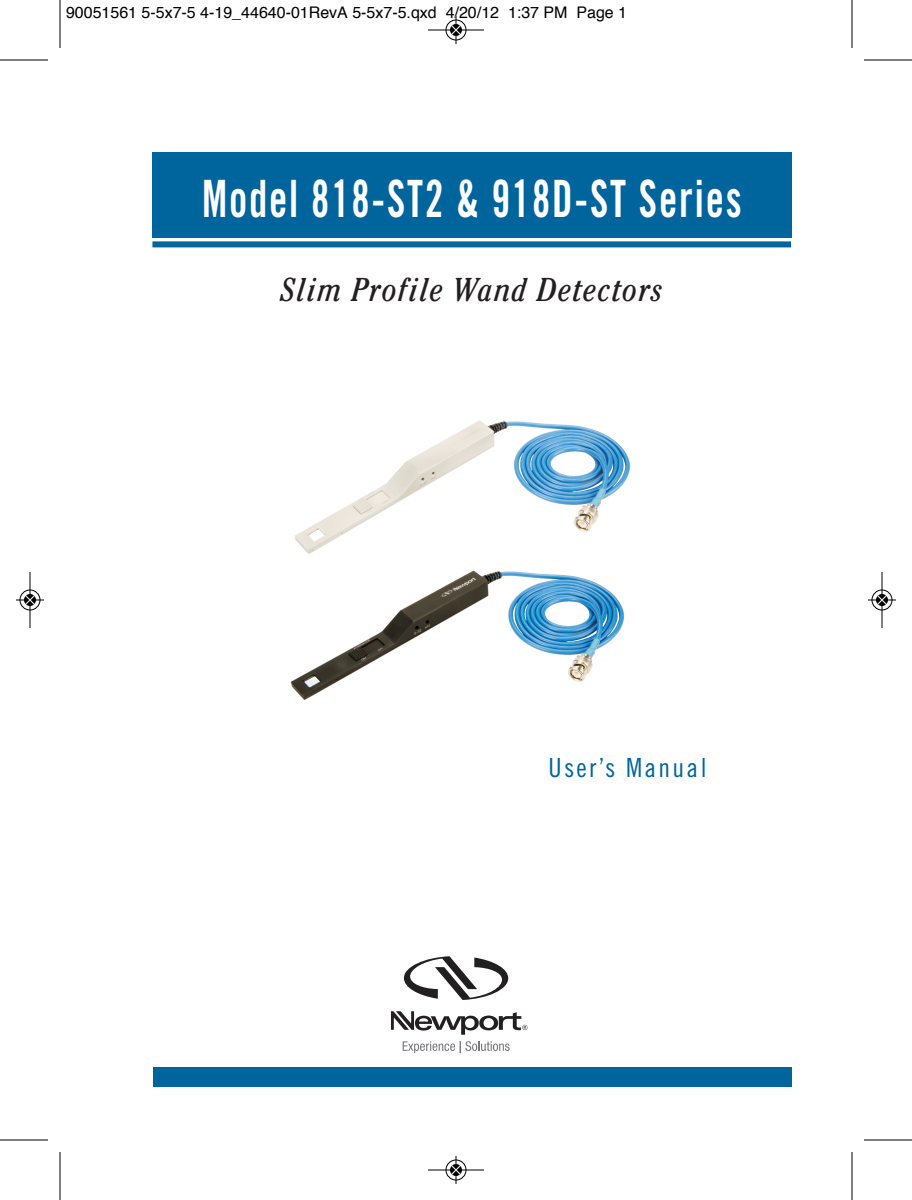
<style>
.page{position:relative;width:912px;height:1200px;background:#fff}
.page>*{position:absolute;margin:0;border:0;box-sizing:border-box;transform-origin:0 0}
.t1{font:51.4px "Trade Gothic Bold Cond Twenty";letter-spacing:.045em;color:#fff;scale:.8 1}
.t2{font:italic condensed 33px "Cheltenham";letter-spacing:.045em;color:#231f20}
.t3{font:26.4px "Trade Gothic Cond Eighteen";letter-spacing:.09em;color:#00649d}
.t4{font:16px "Helvetica";color:#000}
</style>
<div class="page">
<div style="left:152px;top:153px;width:639px;height:85px;background:#00649d"></div>
<div style="left:153px;top:1067px;width:638px;height:19px;background:#00649d"></div>
<svg style="left:404px;top:956px;width:104px;height:44px"></svg>
<svg style="left:391px;top:1011px;width:136px;height:24px"></svg>
<svg style="left:403px;top:1041px;width:107px;height:12px"></svg>
<img style="left:290px;top:570px;width:335px;height:130px">
<img style="left:295px;top:420px;width:336px;height:134px">
<div style="left:152px;top:241px;width:639px;height:6px;background:#00649d"></div>
<hr style="left:60px;top:0;width:1px;height:48px;background:#000">
<hr style="left:0;top:60px;width:48px;height:1px;background:#000">
<hr style="left:852px;top:0;width:1px;height:48px;background:#000">
<hr style="left:864px;top:60px;width:48px;height:1px;background:#000">
<hr style="left:60px;top:1152px;width:1px;height:48px;background:#000">
<hr style="left:0;top:1140px;width:48px;height:1px;background:#000">
<hr style="left:852px;top:1152px;width:1px;height:48px;background:#000">
<hr style="left:864px;top:1140px;width:48px;height:1px;background:#000">
<div style="left:445px;top:19px;width:22px;height:22px;border:1px solid #fff;border-radius:50%"></div>
<hr style="left:428px;top:30px;width:56px;height:1px;background:#000">
<div style="left:446px;top:20px;width:20px;height:20px;border:1px solid #000;border-radius:50%"></div>
<svg style="left:451px;top:16px;width:10px;height:28px"></svg>
<div style="left:445px;top:1159px;width:22px;height:22px;border:1px solid #fff;border-radius:50%"></div>
<hr style="left:428px;top:1170px;width:56px;height:1px;background:#000">
<div style="left:446px;top:1160px;width:20px;height:20px;border:1px solid #000;border-radius:50%"></div>
<svg style="left:451px;top:1156px;width:10px;height:28px"></svg>
<div style="left:19px;top:589px;width:22px;height:22px;border:1px solid #fff;border-radius:50%"></div>
<hr style="left:30px;top:572px;width:1px;height:56px;background:#000">
<div style="left:20px;top:590px;width:20px;height:20px;border:1px solid #000;border-radius:50%"></div>
<svg style="left:16px;top:595px;width:28px;height:10px"></svg>
<div style="left:871px;top:589px;width:22px;height:22px;border:1px solid #fff;border-radius:50%"></div>
<hr style="left:882px;top:572px;width:1px;height:56px;background:#000">
<div style="left:872px;top:590px;width:20px;height:20px;border:1px solid #000;border-radius:50%"></div>
<svg style="left:868px;top:595px;width:28px;height:10px"></svg>
<p class="t4" style="left:66px;top:6px;width:563px">90051561 5-5x7-5 4-19_44640-01RevA 5-5x7-5.qxd 4/20/12 1:37 PM Page 1</p>
<h1 class="t1" style="left:202px;top:179px;width:676px">Model 818-ST2 &amp; 918D-ST Series</h1>
<h2 class="t2" style="left:281px;top:278px;width:383px">Slim Profile Wand Detectors</h2>
<h3 class="t3" style="left:549px;top:758px;width:160px">User’s Manual</h3>
</div>
